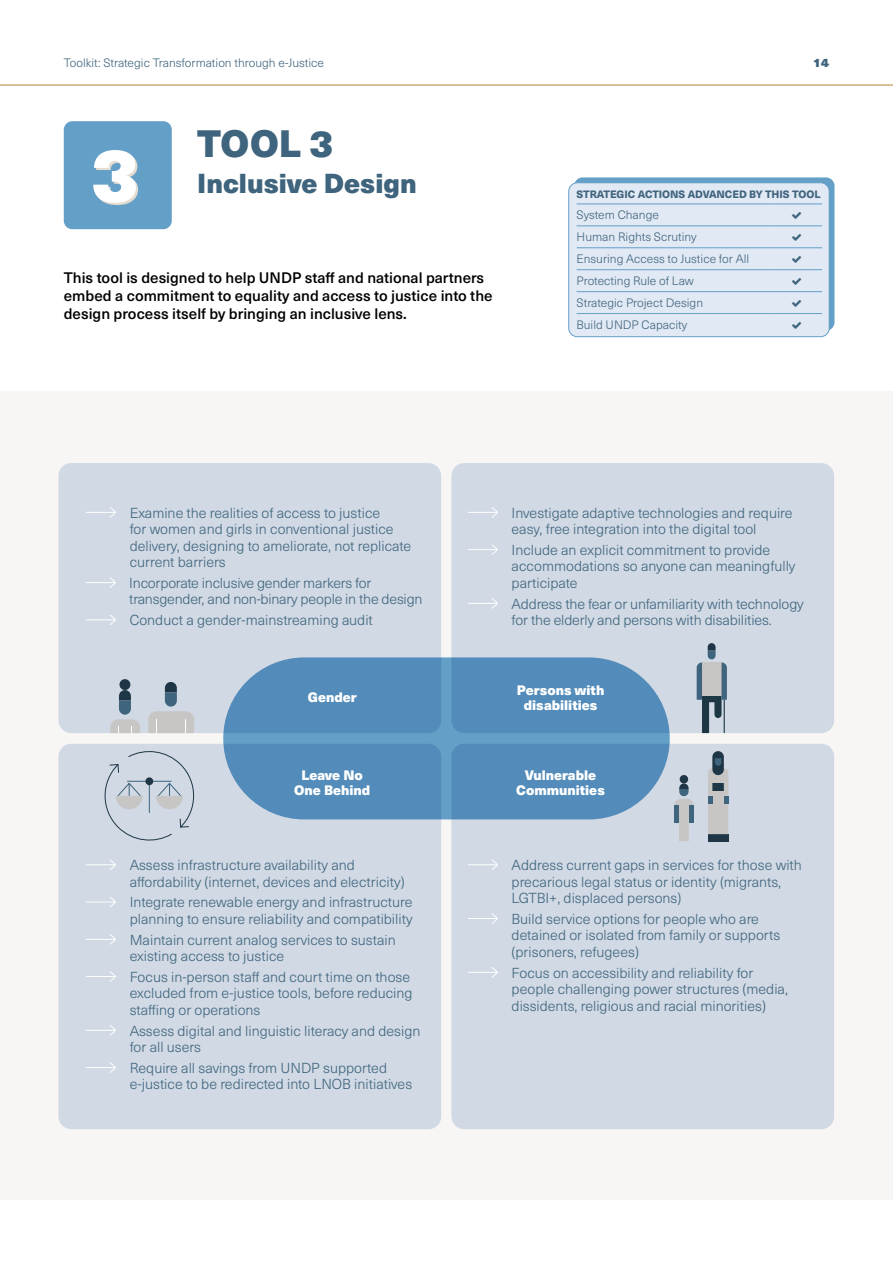
<style>
.page{position:relative;width:893px;height:1263px;background:#fff}
.page>*{position:absolute;margin:0;border:0;box-sizing:border-box;transform-origin:0 0}
.t1{font:900 75px "Neue Haas Unica W1 G";color:#fff}
.t2{font:900 37.5px "Neue Haas Unica W1 G";color:#3f647d}
.t3{font:900 27px "Neue Haas Unica W1 G";color:#3f647d}
.t4{font:500 15px/18px "Neue Haas Unica W1 G";color:#000}
.t5{font:300 14.25px/16.5px "Neue Haas Unica W1 G";color:#3f647d}
.t6{font:900 13.5px/15px "Neue Haas Unica W1 G";color:#fff;text-align:center}
.t7{font:300 12px/21.9px "Neue Haas Unica W1 G";color:#3f647d}
.t8{font:12px "Neue Haas Unica W1 G X Black";color:#3f647d}
.t9{font:800 10.5px "Neue Haas Unica W1 G";letter-spacing:-.01em;color:#3f647d}
</style>
<div class="page">
<hr style="left:0;top:84px;width:893px;height:2px;background:#cdac79">
<div style="left:0;top:391px;width:893px;height:808px;background:#f8f6f4"></div>
<div style="left:223px;top:657px;width:447px;height:162px;background:#649fc7;border-radius:81px"></div>
<svg style="left:58px;top:463px;width:383px;height:270px;background:#bccddd"></svg>
<svg style="left:58px;top:744px;width:383px;height:385px;background:#c2d0df"></svg>
<svg style="left:451px;top:463px;width:383px;height:270px;background:#bdcddd"></svg>
<svg style="left:451px;top:744px;width:383px;height:385px;background:#c2d0df"></svg>
<div style="left:574px;top:177px;width:260px;height:154px;background:#649fc7;border-radius:9px"></div>
<div style="left:569px;top:183px;width:260px;height:154px;background:#e1e9f4;border-radius:9px"></div>
<hr style="left:577px;top:204px;width:194px;height:1px;background:#649fc7">
<hr style="left:771px;top:204px;width:51px;height:1px;background:#649fc7">
<hr style="left:577px;top:226px;width:194px;height:1px;background:#649fc7">
<hr style="left:771px;top:226px;width:51px;height:1px;background:#649fc7">
<hr style="left:577px;top:248px;width:194px;height:1px;background:#649fc7">
<hr style="left:771px;top:248px;width:51px;height:1px;background:#649fc7">
<hr style="left:577px;top:269px;width:194px;height:1px;background:#649fc7">
<hr style="left:771px;top:269px;width:51px;height:1px;background:#649fc7">
<hr style="left:577px;top:291px;width:194px;height:1px;background:#649fc7">
<hr style="left:771px;top:291px;width:51px;height:1px;background:#649fc7">
<hr style="left:577px;top:313px;width:194px;height:1px;background:#649fc7">
<hr style="left:771px;top:313px;width:51px;height:1px;background:#649fc7">
<div style="left:568px;top:182px;width:262px;height:155px;border:1px solid #649fc7;border-radius:9px"></div>
<div style="left:64px;top:121px;width:108px;height:108px;background:#649fc7;border-radius:9px"></div>
<svg style="left:85px;top:506px;width:31px;height:12px"></svg>
<svg style="left:85px;top:577px;width:31px;height:11px"></svg>
<svg style="left:85px;top:614px;width:31px;height:12px"></svg>
<svg style="left:467px;top:859px;width:31px;height:12px"></svg>
<svg style="left:467px;top:912px;width:31px;height:12px"></svg>
<svg style="left:467px;top:966px;width:31px;height:12px"></svg>
<svg style="left:467px;top:506px;width:31px;height:12px"></svg>
<svg style="left:467px;top:544px;width:31px;height:11px"></svg>
<svg style="left:467px;top:597px;width:31px;height:12px"></svg>
<svg style="left:85px;top:859px;width:31px;height:12px"></svg>
<svg style="left:85px;top:896px;width:31px;height:12px"></svg>
<svg style="left:85px;top:933px;width:31px;height:12px"></svg>
<svg style="left:85px;top:971px;width:31px;height:11px"></svg>
<svg style="left:85px;top:1024px;width:31px;height:12px"></svg>
<svg style="left:85px;top:1062px;width:31px;height:11px"></svg>
<div style="left:119px;top:679px;width:11px;height:11px;background:#1e3645;border-radius:50%"></div>
<svg style="left:110px;top:690px;width:30px;height:43px"></svg>
<svg style="left:148px;top:682px;width:46px;height:51px;background:#bbc2c9"></svg>
<svg style="left:697px;top:643px;width:30px;height:90px;background:#94a2ad"></svg>
<hr style="left:724px;top:700px;width:1px;height:33px;background:#1e3645">
<div style="left:708px;top:834px;width:20px;height:7px;background:#1e3645"></div>
<svg style="left:708px;top:751px;width:20px;height:83px;background:#a0a7ac"></svg>
<svg style="left:674px;top:783px;width:19px;height:58px"></svg>
<div style="left:674px;top:805px;width:5px;height:18px;background:#3f647d"></div>
<hr style="left:689px;top:805px;width:4px;height:18px;background:#3f647d">
<div style="left:680px;top:775px;width:8px;height:8px;background:#1e3645;border-radius:50%"></div>
<svg style="left:100px;top:748px;width:99px;height:96px;background:#c6d0da"></svg>
<p class="t7" style="left:64px;top:51px;width:262px">Toolkit: Strategic Transformation through e-Justice</p>
<p class="t8" style="left:813px;top:53px;width:18px">14</p>
<h1 class="t1" style="left:91px;top:116px;width:50px">3</h1>
<h2 class="t2" style="left:197px;top:114px;width:138px">TOOL 3</h2>
<h3 class="t3" style="left:197px;top:162px;width:221px">Inclusive Design</h3>
<p class="t4" style="left:64px;top:268px;width:430px">This tool is designed to help UNDP staff and national partners embed a commitment to equality and access to justice into the design process itself by bringing an inclusive lens.</p>
<p class="t9" style="left:577px;top:186px;width:246px">STRATEGIC ACTIONS ADVANCED BY THIS TOOL</p>
<p class="t7" style="left:577px;top:204px;width:174px">System Change<br>Human Rights Scrutiny<br>Ensuring Access to Justice for All<br>Protecting Rule of Law<br>Strategic Project Design<br>Build UNDP Capacity</p>
<p class="t5" style="left:130px;top:504px;width:283px">Examine the realities of access to justice<br>for women and girls in conventional justice delivery, designing to ameliorate, not replicate current barriers</p>
<p class="t5" style="left:129px;top:574px;width:295px">Incorporate inclusive gender markers for transgender, and non-binary people in the design</p>
<p class="t5" style="left:130px;top:611px;width:245px">Conduct a gender-mainstreaming audit</p>
<p class="t6" style="left:308px;top:688px;width:50px">Gender</p>
<p class="t6" style="left:294px;top:766px;width:78px">Leave No<br>One Behind</p>
<p class="t5" style="left:130px;top:856px;width:276px">Assess infrastructure availability and affordability (internet, devices and electricity)</p>
<p class="t5" style="left:130px;top:893px;width:285px">Integrate renewable energy and infrastructure planning to ensure reliability and compatibility</p>
<p class="t5" style="left:130px;top:930px;width:268px">Maintain current analog services to sustain existing access to justice</p>
<p class="t5" style="left:130px;top:968px;width:284px">Focus in-person staff and court time on those excluded from e-justice tools, before reducing staffing or operations</p>
<p class="t5" style="left:130px;top:1021px;width:292px">Assess digital and linguistic literacy and design for all users</p>
<p class="t5" style="left:130px;top:1059px;width:284px">Require all savings from UNDP supported e-justice to be redirected into LNOB initiatives</p>
<p class="t5" style="left:512px;top:504px;width:282px">Investigate adaptive technologies and require easy, free integration into the digital tool</p>
<p class="t5" style="left:512px;top:541px;width:285px">Include an explicit commitment to provide accommodations so anyone can meaningfully participate</p>
<p class="t5" style="left:512px;top:595px;width:293px">Address the fear or unfamiliarity with technology for the elderly and persons with disabilities.</p>
<p class="t6" style="left:517px;top:682px;width:89px">Persons with disabilities</p>
<p class="t6" style="left:516px;top:766px;width:90px">Vulnerable<br>Communities</p>
<p class="t5" style="left:512px;top:856px;width:292px">Address current gaps in services for those with precarious legal status or identity (migrants,<br>LGTBI+, displaced persons)</p>
<p class="t5" style="left:512px;top:910px;width:270px">Build service options for people who are detained or isolated from family or supports (prisoners, refugees)</p>
<p class="t5" style="left:512px;top:963px;width:278px">Focus on accessibility and reliability for people challenging power structures (media, dissidents, religious and racial minorities)</p>
</div>
